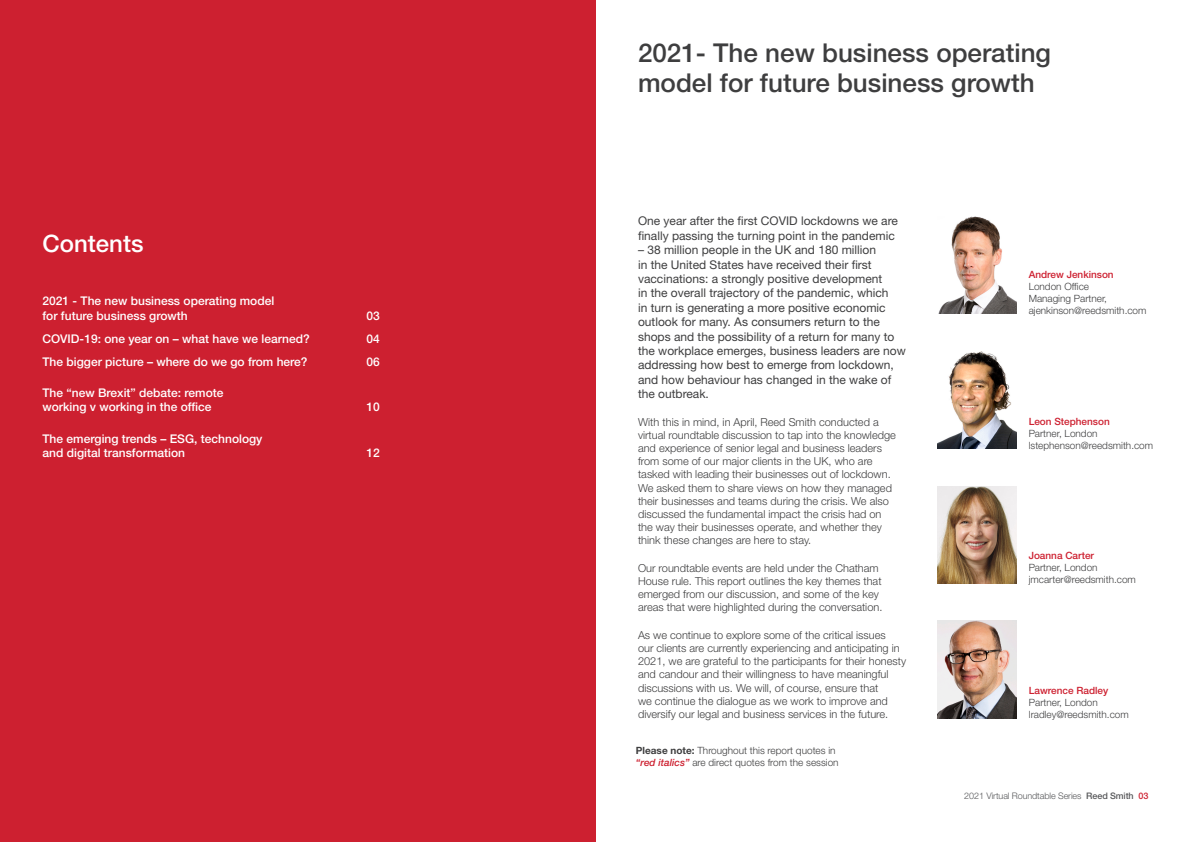
<style>
.page{position:relative;width:1191px;height:842px;background:#fff}
.page>*{position:absolute;margin:0;border:0;box-sizing:border-box;transform-origin:0 0}
.Section_Heading{font:500 26px/30px "Helvetica Neue LT Std";color:#3e3e3f}
.Section_Heading-2{font:500 24px "Helvetica Neue LT Std";color:#fff}
.Introduction{font:12px/14.4px "Helvetica Neue LT Std";color:#3e3e3f}
.Body{font:500 12px/14.4px "Helvetica Neue LT Std";color:#fff}
.Section_Heading-3{font:500 12px/14.4px "Helvetica Neue LT Std";color:#fff}
.Introduction-2{font:300 11px/13.2px "Helvetica Neue LT Std";color:#3e3e3f}
.Title_Position{font:300 10px/12px "Helvetica Neue LT Std";color:#3e3e3f}
.Introduction-3{font:300 10px/12px "Helvetica Neue LT Std";color:#3e3e3f}
.Name{font:500 10px "Helvetica Neue LT Std";color:#cd2030}
.t1{font:300 9px "Helvetica Neue LT Std";letter-spacing:-.01em;color:#57585a}
.s1{font-weight:700}
.s2{font-weight:500;font-style:italic;color:#cd2030}
.s3{font-weight:500}
.s4{font-weight:500;color:#cd2030}
</style>
<div class="page">
<div style="left:0;top:0;width:595px;height:842px;background:#cd2030"></div>
<img style="left:938px;top:217px;width:78px;height:97px">
<img style="left:937px;top:352px;width:79px;height:97px">
<img style="left:937px;top:486px;width:79px;height:97px">
<img style="left:937px;top:621px;width:79px;height:97px">
<p class="Section_Heading-2" style="left:43px;top:230px;width:102px">Contents</p>
<p class="Section_Heading-3" style="left:43px;top:294px;width:233px">2021 - The new business operating model for future business growth</p>
<p class="Section_Heading-3" style="left:367px;top:308px;width:15px">03</p>
<p class="Section_Heading-3" style="left:43px;top:331px;width:269px">COVID-19: one year on – what have we learned?</p>
<p class="Section_Heading-3" style="left:367px;top:331px;width:15px">04</p>
<p class="Body" style="left:43px;top:354px;width:267px">The bigger picture – where do we go from here?</p>
<p class="Body" style="left:367px;top:354px;width:15px">06</p>
<p class="Body" style="left:43px;top:385px;width:182px">The “new Brexit” debate: remote working v working in the office</p>
<p class="Body" style="left:367px;top:400px;width:15px">10</p>
<p class="Body" style="left:43px;top:431px;width:221px">The emerging trends – ESG, technology and digital transformation</p>
<p class="Body" style="left:367px;top:445px;width:15px">12</p>
<p class="Section_Heading" style="left:638px;top:38px;width:414px">2021- The new business operating model for future business growth</p>
<p class="Introduction" style="left:638px;top:214px;width:261px">One year after the first COVID lockdowns we are finally passing the turning point in the pandemic</p>
<p class="Introduction" style="left:638px;top:243px;width:269px">– 38 million people in the UK and 180 million<br>in the United States have received their first vaccinations: a strongly positive development<br>in the overall trajectory of the pandemic, which<br>in turn is generating a more positive economic outlook for many. As consumers return to the shops and the possibility of a return for many to the workplace emerges, business leaders are now addressing how best to emerge from lockdown, and how behaviour has changed in the wake of the outbreak.</p>
<p class="Introduction-2" style="left:638px;top:415px;width:259px">With this in mind, in April, Reed Smith conducted a virtual roundtable discussion to tap into the knowledge and experience of senior legal and business leaders from some of our major clients in the UK, who are tasked with leading their businesses out of lockdown.<br>We asked them to share views on how they managed their businesses and teams during the crisis. We also discussed the fundamental impact the crisis had on the way their businesses operate, and whether they think these changes are here to stay.</p>
<p class="Introduction-2" style="left:638px;top:561px;width:246px">Our roundtable events are held under the Chatham House rule. This report outlines the key themes that emerged from our discussion, and some of the key areas that were highlighted during the conversation.</p>
<p class="Introduction-2" style="left:638px;top:628px;width:269px">As we continue to explore some of the critical issues<br>our clients are currently experiencing and anticipating in 2021, we are grateful to the participants for their honesty and candour and their willingness to have meaningful discussions with us. We will, of course, ensure that<br>we continue the dialogue as we work to improve and diversify our legal and business services in the future.</p>
<p class="Introduction-3" style="left:636px;top:744px;width:204px"><span class="s1">Please note:</span> Throughout this report quotes in <span class="s2">“red italics”</span> are direct quotes from the session</p>
<p class="Name" style="left:1028px;top:268px;width:87px">Andrew Jenkinson</p>
<p class="Title_Position" style="left:1028px;top:280px;width:119px">London Office<br>Managing Partner, ajenkinson@reedsmith.com</p>
<p class="Name" style="left:1028px;top:415px;width:83px">Leon Stephenson</p>
<p class="Title_Position" style="left:1028px;top:427px;width:70px">Partner, London</p>
<p class="Title_Position" style="left:1028px;top:439px;width:126px">lstephenson@reedsmith.com</p>
<p class="Name" style="left:1028px;top:550px;width:67px">Joanna Carter</p>
<p class="Title_Position" style="left:1028px;top:561px;width:70px">Partner, London</p>
<p class="Title_Position" style="left:1028px;top:573px;width:109px">jmcarter@reedsmith.com</p>
<p class="Name" style="left:1028px;top:684px;width:81px">Lawrence Radley</p>
<p class="Title_Position" style="left:1028px;top:696px;width:70px">Partner, London</p>
<p class="Title_Position" style="left:1028px;top:708px;width:101px">lradley@reedsmith.com</p>
<p class="t1" style="left:964px;top:791px;width:186px">2021 Virtual Roundtable Series <span class="s3">Reed Smith</span> <span class="s4">03</span></p>
</div>
